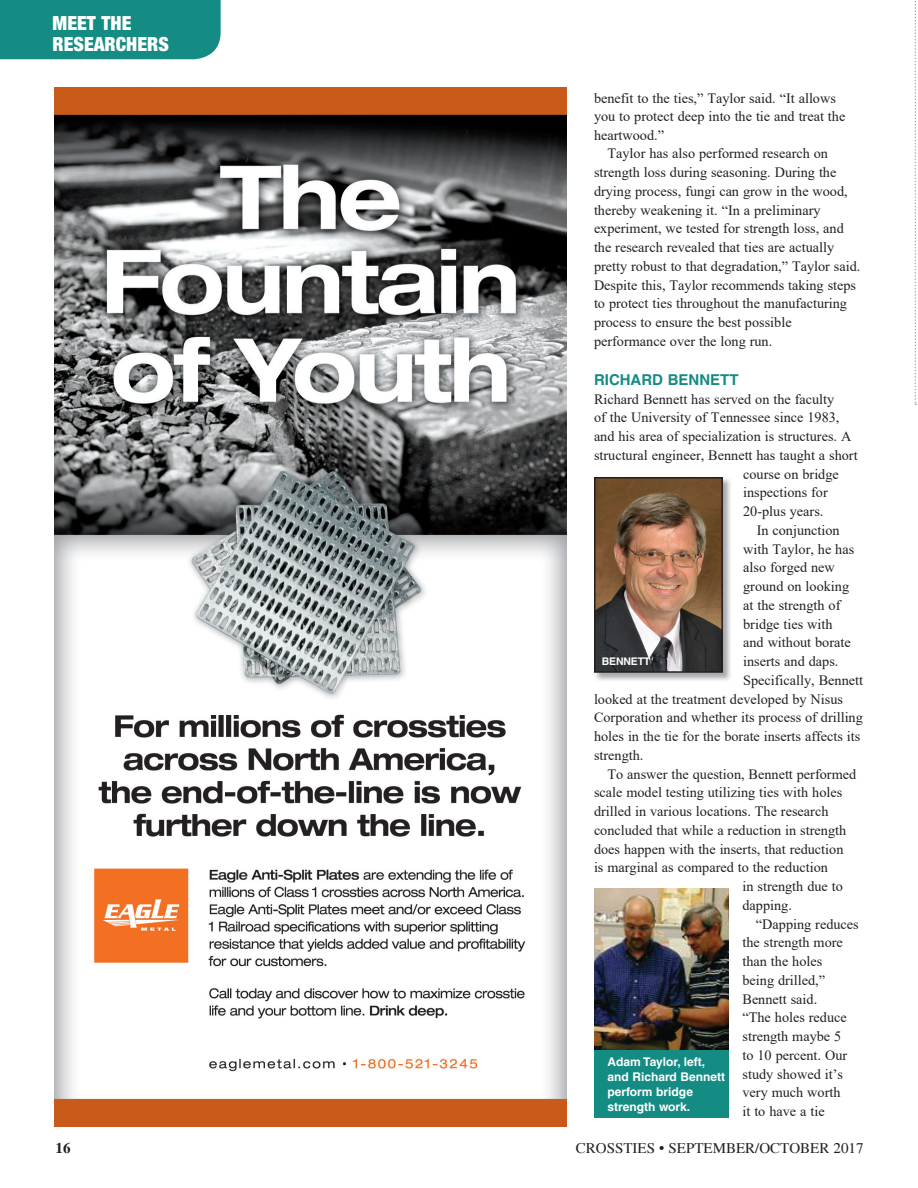
<style>
.page{position:relative;width:918px;height:1188px;background:#fff}
.page>*{position:absolute;margin:0;border:0;box-sizing:border-box;transform-origin:0 0}
.t1{font:900 condensed 19.5px/21px "Helvetica Neue";color:#fff}
.t2{font:15px "Times";color:#231f20}
.t3{font:700 15px "Helvetica";color:#148c83}
.t4{font:700 15px "Times";color:#231f20}
.t5{font:14.25px/18.8px "Times New Roman";color:#231f20}
.t6{font:700 12px/15px "Helvetica";color:#fff}
.t7{font:700 10.5px "Helvetica";letter-spacing:-.015em;color:#fff}
</style>
<div class="page">
<div style="left:0;top:0;width:221px;height:59px;background:#148c83"></div>
<img style="left:595px;top:478px;width:136px;height:203px">
<img style="left:597px;top:480px;width:123px;height:190px">
<div style="left:594px;top:477px;width:129px;height:196px;border:2px solid #231f20"></div>
<svg style="left:915px;top:1px;width:1px;height:404px"></svg>
<img style="left:54px;top:87px;width:513px;height:1040px">
<img style="left:594px;top:888px;width:135px;height:162px">
<div style="left:594px;top:1050px;width:135px;height:68px;background:#148c83"></div>
<h1 class="t1" style="left:53px;top:13px;width:118px">MEET THE<br>RESEARCHERS</h1>
<p class="t5" style="left:594px;top:88px;width:253px">benefit to the ties,” Taylor said. “It allows you to protect deep into the tie and treat the heartwood.”</p>
<p class="t5" style="left:594px;top:144px;width:268px;text-indent:13px">Taylor has also performed research on strength loss during seasoning. During the drying process, fungi can grow in the wood, thereby weakening it. “In a preliminary experiment, we tested for strength loss, and the research revealed that ties are actually pretty robust to that degradation,” Taylor said.<br>Despite this, Taylor recommends taking steps to protect ties throughout the manufacturing process to ensure the best possible performance over the long run.</p>
<p class="t3" style="left:594px;top:370px;width:146px">RICHARD BENNETT</p>
<p class="t5" style="left:594px;top:389px;width:242px">Richard Bennett has served on the faculty</p>
<p class="t5" style="left:594px;top:408px;width:247px">of the University of Tennessee since 1983,</p>
<p class="t5" style="left:594px;top:427px;width:259px">and his area of specialization is structures. A</p>
<p class="t5" style="left:594px;top:445px;width:265px">structural engineer, Bennett has taught a short</p>
<p class="t5" style="left:743px;top:464px;width:97px">course on bridge</p>
<p class="t5" style="left:743px;top:483px;width:86px">inspections for</p>
<p class="t5" style="left:743px;top:502px;width:82px">20-plus years.</p>
<p class="t5" style="left:757px;top:520px;width:85px">In conjunction</p>
<p class="t5" style="left:743px;top:539px;width:113px">with Taylor, he has</p>
<p class="t5" style="left:743px;top:558px;width:93px">also forged new</p>
<p class="t5" style="left:743px;top:577px;width:108px">ground on looking</p>
<p class="t5" style="left:743px;top:595px;width:99px">at the strength of</p>
<p class="t5" style="left:743px;top:614px;width:91px">bridge ties with</p>
<p class="t5" style="left:743px;top:633px;width:109px">and without borate</p>
<p class="t5" style="left:743px;top:652px;width:97px">inserts and daps.</p>
<p class="t5" style="left:743px;top:670px;width:121px">Specifically, Bennett</p>
<p class="t5" style="left:594px;top:689px;width:251px">looked at the treatment developed by Nisus</p>
<p class="t5" style="left:594px;top:708px;width:270px">Corporation and whether its process of drilling</p>
<p class="t5" style="left:594px;top:727px;width:268px">holes in the tie for the borate inserts affects its</p>
<p class="t5" style="left:594px;top:745px;width:51px">strength.</p>
<p class="t5" style="left:607px;top:764px;width:250px">To answer the question, Bennett performed</p>
<p class="t5" style="left:594px;top:783px;width:250px">scale model testing utilizing ties with holes</p>
<p class="t5" style="left:594px;top:802px;width:236px">drilled in various locations. The research</p>
<p class="t5" style="left:594px;top:820px;width:254px">concluded that while a reduction in strength</p>
<p class="t5" style="left:594px;top:839px;width:251px">does happen with the inserts, that reduction</p>
<p class="t5" style="left:594px;top:858px;width:236px">is marginal as compared to the reduction</p>
<p class="t5" style="left:742px;top:877px;width:102px">in strength due to</p>
<p class="t5" style="left:742px;top:895px;width:51px">dapping.</p>
<p class="t5" style="left:756px;top:914px;width:104px">“Dapping reduces</p>
<p class="t5" style="left:742px;top:933px;width:102px">the strength more</p>
<p class="t5" style="left:742px;top:952px;width:81px">than the holes</p>
<p class="t5" style="left:742px;top:970px;width:84px">being drilled,”</p>
<p class="t5" style="left:742px;top:989px;width:76px">Bennett said.</p>
<p class="t5" style="left:742px;top:1008px;width:106px">“The holes reduce</p>
<p class="t5" style="left:742px;top:1027px;width:100px">strength maybe 5</p>
<p class="t5" style="left:742px;top:1045px;width:106px">to 10 percent. Our</p>
<p class="t5" style="left:742px;top:1064px;width:102px">study showed it’s</p>
<p class="t5" style="left:742px;top:1083px;width:100px">very much worth</p>
<p class="t5" style="left:742px;top:1102px;width:84px">it to have a tie</p>
<p class="t7" style="left:602px;top:655px;width:50px">BENNETT</p>
<p class="t6" style="left:608px;top:1054px;width:119px">Adam Taylor, left, and Richard Bennett perform bridge strength work.</p>
<p class="t4" style="left:56px;top:1139px;width:16px">16</p>
<p class="t2" style="left:576px;top:1140px;width:289px">CROSSTIES • SEPTEMBER/OCTOBER 2017</p>
</div>
